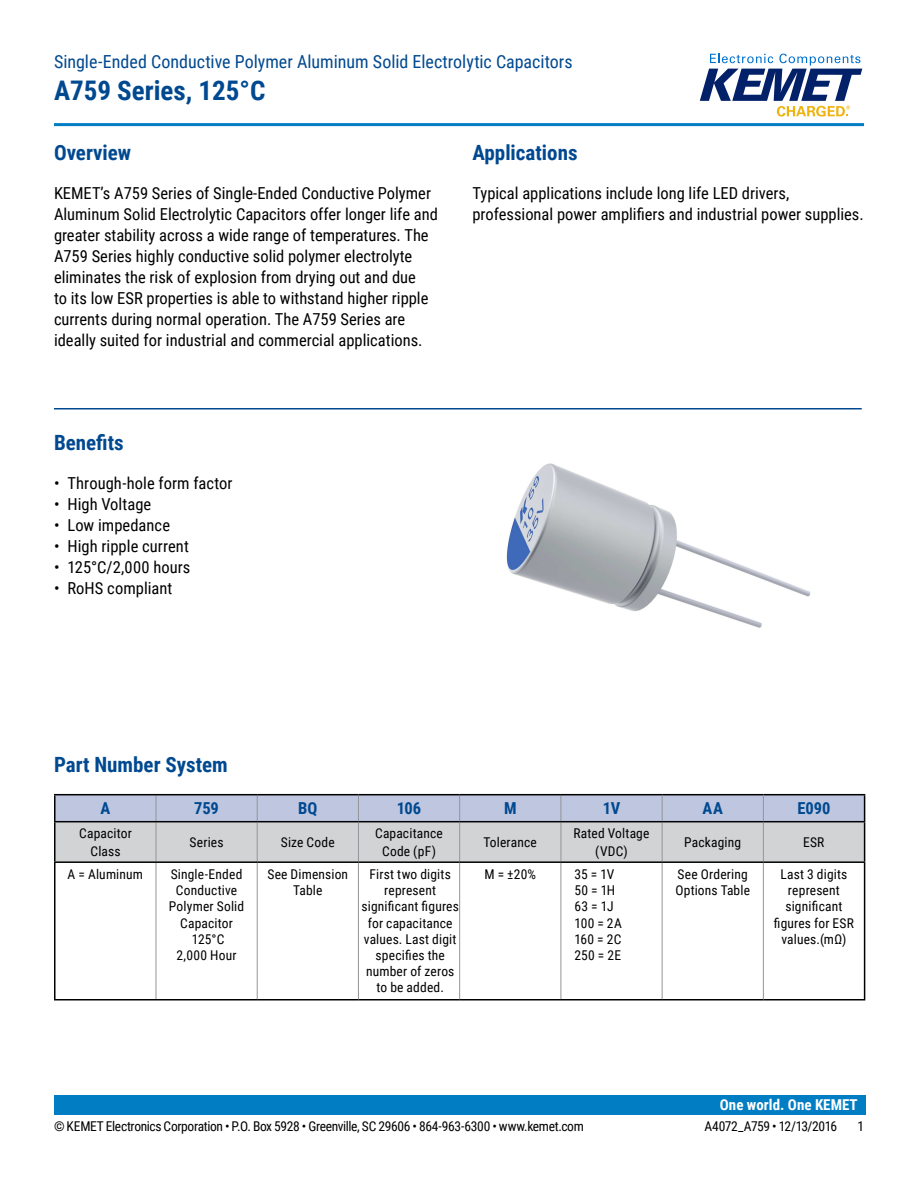
<style>
.page{position:relative;width:918px;height:1188px;background:#fff}
.page>*{position:absolute;margin:0;border:0;box-sizing:border-box;transform-origin:0 0}
.t1{font:700 27px "Roboto Condensed";color:#004990}
.t2{font:700 21px "Roboto Condensed";color:#004990}
.t3{font:18px "Roboto Condensed";color:#004990}
.t4{font:16.5px/21px "Roboto Condensed";color:#000}
.t5{font:700 16.5px "Roboto Condensed";color:#004990}
.t6{font:700 15px "Roboto Condensed";color:#fff}
.t7{font:13.5px/16.2px "Roboto Condensed";letter-spacing:.01em;color:#000;text-align:center}
.t8{font:13.5px "Roboto Condensed";letter-spacing:-.025em;color:#000}
.t9{font:13.5px "Roboto Condensed";letter-spacing:-.03em;color:#000}
</style>
<div class="page">
<svg style="left:700px;top:54px;width:162px;height:63px"></svg>
<hr style="left:54px;top:123px;width:810px;height:3px;background:#007dc3">
<div style="left:54px;top:1095px;width:811px;height:20px;background:#007dc3"></div>
<hr style="left:54px;top:408px;width:808px;height:1px;background:#004990">
<hr style="left:156px;top:863px;width:1px;height:136px;background:#939598">
<hr style="left:257px;top:863px;width:1px;height:136px;background:#939598">
<hr style="left:54px;top:822px;width:2px;height:39px;background:#000">
<hr style="left:358px;top:861px;width:102px;height:2px;background:#000">
<hr style="left:358px;top:999px;width:102px;height:2px;background:#000">
<hr style="left:54px;top:794px;width:102px;height:1px;background:#000">
<hr style="left:54px;top:795px;width:2px;height:26px;background:#000">
<hr style="left:156px;top:794px;width:101px;height:1px;background:#000">
<hr style="left:257px;top:794px;width:101px;height:1px;background:#000">
<hr style="left:358px;top:794px;width:102px;height:1px;background:#000">
<hr style="left:460px;top:794px;width:101px;height:1px;background:#000">
<hr style="left:561px;top:794px;width:101px;height:1px;background:#000">
<hr style="left:662px;top:794px;width:101px;height:1px;background:#000">
<hr style="left:763px;top:794px;width:102px;height:1px;background:#000">
<hr style="left:54px;top:821px;width:102px;height:1px;background:#000">
<svg style="left:55px;top:795px;width:810px;height:67px;background:#c2c6d1"></svg>
<hr style="left:54px;top:861px;width:102px;height:2px;background:#000">
<hr style="left:54px;top:863px;width:2px;height:136px;background:#000">
<hr style="left:156px;top:861px;width:101px;height:2px;background:#000">
<hr style="left:257px;top:861px;width:101px;height:2px;background:#000">
<hr style="left:54px;top:999px;width:102px;height:2px;background:#000">
<hr style="left:156px;top:999px;width:101px;height:2px;background:#000">
<hr style="left:257px;top:999px;width:101px;height:2px;background:#000">
<hr style="left:358px;top:863px;width:1px;height:136px;background:#939598">
<hr style="left:561px;top:861px;width:101px;height:2px;background:#000">
<hr style="left:662px;top:861px;width:101px;height:2px;background:#000">
<hr style="left:763px;top:861px;width:102px;height:2px;background:#000">
<hr style="left:864px;top:863px;width:1px;height:136px;background:#000">
<hr style="left:561px;top:999px;width:101px;height:2px;background:#000">
<hr style="left:662px;top:999px;width:101px;height:2px;background:#000">
<hr style="left:763px;top:999px;width:102px;height:2px;background:#000">
<hr style="left:662px;top:863px;width:1px;height:136px;background:#939598">
<hr style="left:763px;top:863px;width:1px;height:136px;background:#939598">
<hr style="left:460px;top:861px;width:101px;height:2px;background:#000">
<hr style="left:460px;top:999px;width:101px;height:2px;background:#000">
<hr style="left:459px;top:863px;width:1px;height:136px;background:#939598">
<hr style="left:561px;top:863px;width:1px;height:136px;background:#939598">
<img style="left:506px;top:463px;width:305px;height:165px">
<p class="t3" style="left:54px;top:53px;width:520px">Single-Ended Conductive Polymer Aluminum Solid Electrolytic Capacitors</p>
<h1 class="t1" style="left:54px;top:71px;width:213px">A759 Series, 125°C</h1>
<p class="t2" style="left:54px;top:144px;width:79px">Overview</p>
<p class="t4" style="left:54px;top:184px;width:385px">KEMET’s A759 Series of Single-Ended Conductive Polymer Aluminum Solid Electrolytic Capacitors offer longer life and greater stability across a wide range of temperatures. The A759 Series highly conductive solid polymer electrolyte eliminates the risk of explosion from drying out and due<br>to its low ESR properties is able to withstand higher ripple currents during normal operation. The A759 Series are ideally suited for industrial and commercial applications.</p>
<p class="t2" style="left:54px;top:428px;width:71px">Benefits</p>
<p class="t4" style="left:54px;top:474px;width:180px">• Through-hole form factor</p>
<p class="t4" style="left:54px;top:495px;width:99px">• High Voltage</p>
<p class="t4" style="left:54px;top:516px;width:118px">• Low impedance</p>
<p class="t4" style="left:54px;top:537px;width:136px">• High ripple current</p>
<p class="t4" style="left:54px;top:558px;width:138px">• 125°C/2,000 hours</p>
<p class="t4" style="left:54px;top:579px;width:120px">• RoHS compliant</p>
<p class="t2" style="left:472px;top:138px;width:107px">Applications</p>
<p class="t4" style="left:472px;top:184px;width:393px">Typical applications include long life LED drivers, professional power amplifiers and industrial power supplies.</p>
<p class="t2" style="left:54px;top:750px;width:175px">Part Number System</p>
<p class="t5" style="left:100px;top:801px;width:11px">A</p>
<p class="t5" style="left:194px;top:801px;width:26px">759</p>
<p class="t5" style="left:298px;top:801px;width:21px">BQ</p>
<p class="t5" style="left:397px;top:797px;width:26px">106</p>
<p class="t5" style="left:504px;top:801px;width:14px">M</p>
<p class="t5" style="left:603px;top:797px;width:19px">1V</p>
<p class="t5" style="left:703px;top:801px;width:22px">AA</p>
<p class="t5" style="left:797px;top:797px;width:35px">E090</p>
<p class="t7" style="left:79px;top:825px;width:54px;line-height:18px">Capacitor<br>Class</p>
<p class="t7" style="left:190px;top:835px;width:35px">Series</p>
<p class="t7" style="left:281px;top:835px;width:55px">Size Code</p>
<p class="t7" style="left:375px;top:825px;width:69px;line-height:18px">Capacitance<br>Code (pF)</p>
<p class="t7" style="left:484px;top:835px;width:55px">Tolerance</p>
<p class="t7" style="left:574px;top:825px;width:77px;line-height:18px">Rated Voltage (VDC)</p>
<p class="t7" style="left:684px;top:835px;width:58px">Packaging</p>
<p class="t7" style="left:803px;top:835px;width:23px">ESR</p>
<p class="t7" style="left:68px;top:867px;width:77px">A = Aluminum</p>
<p class="t7" style="left:169px;top:867px;width:77px">Single-Ended<br>Conductive<br>Polymer Solid<br>Capacitor<br>125°C<br>2,000 Hour</p>
<p class="t7" style="left:267px;top:867px;width:82px">See Dimension<br>Table</p>
<p class="t7" style="left:362px;top:867px;width:99px">First two digits represent significant figures for capacitance values. Last digit specifies the number of zeros to be added.</p>
<p class="t7" style="left:484px;top:867px;width:53px">M = ±20%</p>
<p class="t7" style="left:574px;top:867px;width:49px;text-align:left">35 = 1V<br>50 = 1H<br>63 = 1J<br>100 = 2A<br>160 = 2C<br>250 = 2E</p>
<p class="t7" style="left:675px;top:867px;width:76px;text-align:left">See Ordering<br>Options Table</p>
<p class="t7" style="left:774px;top:867px;width:82px">Last 3 digits represent significant figures for ESR values.(mΩ)</p>
<p class="t6" style="left:720px;top:1098px;width:139px">One world. One KEMET</p>
<p class="t8" style="left:54px;top:1120px;width:531px">© KEMET Electronics Corporation • P.O. Box 5928 • Greenville, SC 29606 • 864-963-6300 • www.kemet.com</p>
<p class="t9" style="left:705px;top:1120px;width:134px">A4072_A759 • 12/13/2016</p>
<p class="t7" style="left:857px;top:1119px;width:8px">1</p>
</div>
